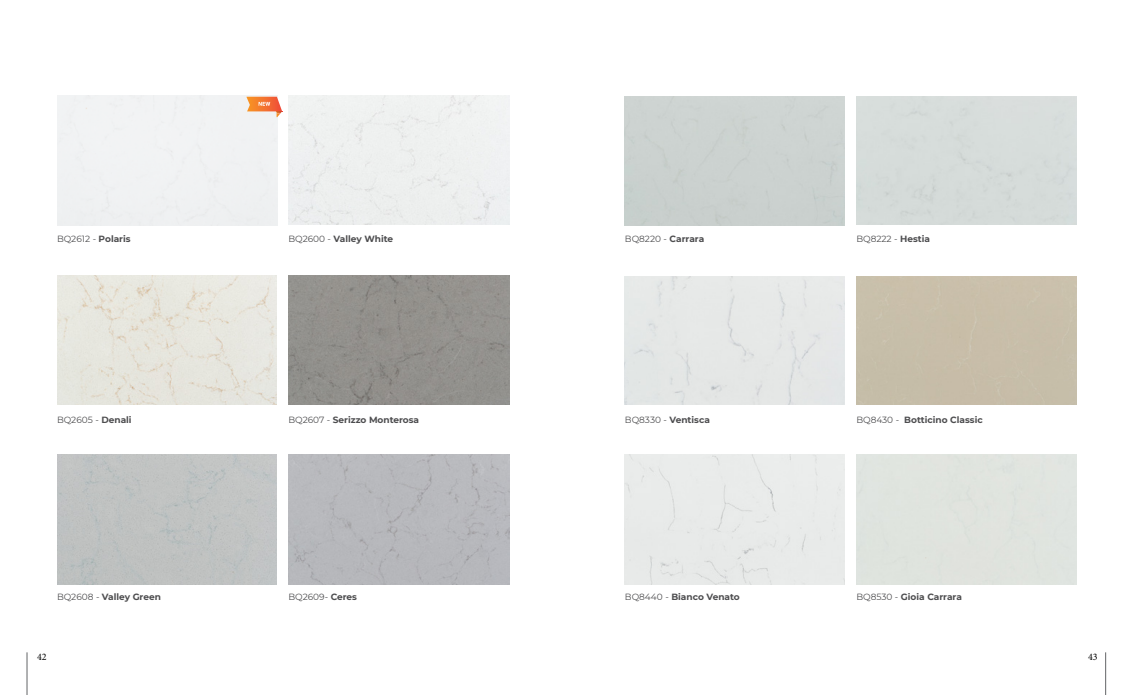
<style>
.page{position:relative;width:1134px;height:695px;background:#fff}
.page>*{position:absolute;margin:0;border:0;box-sizing:border-box;transform-origin:0 0}
.t1{font:10px "Minion Pro";color:#000}
.t2{font:700 9px "Montserrat";color:#4d4d4f}
.t3{font:9px "Montserrat";color:#4d4d4f}
.s1{font-weight:700}
.s2{font-weight:400}
</style>
<div class="page">
<hr style="left:27px;top:652px;width:1px;height:42px;background:#636466">
<hr style="left:1105px;top:652px;width:1px;height:42px;background:#636466">
<div style="left:57px;top:454px;width:220px;height:130px;background:#c0c2c2"></div>
<div style="left:288px;top:275px;width:221px;height:129px;background:#92918d"></div>
<img style="left:57px;top:275px;width:219px;height:129px">
<div style="left:288px;top:96px;width:221px;height:129px;background:#eef0ef"></div>
<div style="left:288px;top:454px;width:222px;height:130px;background:#b7b8bc"></div>
<div style="left:625px;top:276px;width:219px;height:128px;background:#e5e7e7"></div>
<div style="left:625px;top:454px;width:219px;height:130px;background:#e9ebea"></div>
<svg style="left:246px;top:97px;width:36px;height:20px"></svg>
<p class="t3" style="left:57px;top:233px;width:75px">BQ2612 - <span class="s1">Polaris</span></p>
<p class="t3" style="left:625px;top:233px;width:81px">BQ8220 - <span class="s1">Carrara</span></p>
<p class="t2" style="left:288px;top:232px;width:106px"><span class="s2">BQ2600 -</span> Valley White</p>
<p class="t3" style="left:856px;top:233px;width:75px">BQ8222 - <span class="s1">Hestia</span></p>
<p class="t3" style="left:57px;top:413px;width:76px">BQ2605 - <span class="s1">Denali</span></p>
<p class="t2" style="left:625px;top:413px;width:87px"><span class="s2">BQ8330 -</span> Ventisca</p>
<p class="t2" style="left:288px;top:413px;width:132px"><span class="s2">BQ2607 -</span> Serizzo Monterosa</p>
<p class="t2" style="left:856px;top:413px;width:128px"><span class="s2">BQ8430 -</span> Botticino Classic</p>
<p class="t2" style="left:57px;top:590px;width:106px"><span class="s2">BQ2608 -</span> Valley Green</p>
<p class="t2" style="left:625px;top:590px;width:116px"><span class="s2">BQ8440 -</span> Bianco Venato</p>
<p class="t3" style="left:288px;top:590px;width:70px">BQ2609- <span class="s1">Ceres</span></p>
<p class="t2" style="left:856px;top:590px;width:107px"><span class="s2">BQ8530 -</span> Gioia Carrara</p>
<p class="t1" style="left:37px;top:650px;width:11px">42</p>
<p class="t1" style="left:1088px;top:650px;width:11px">43</p>
</div>
